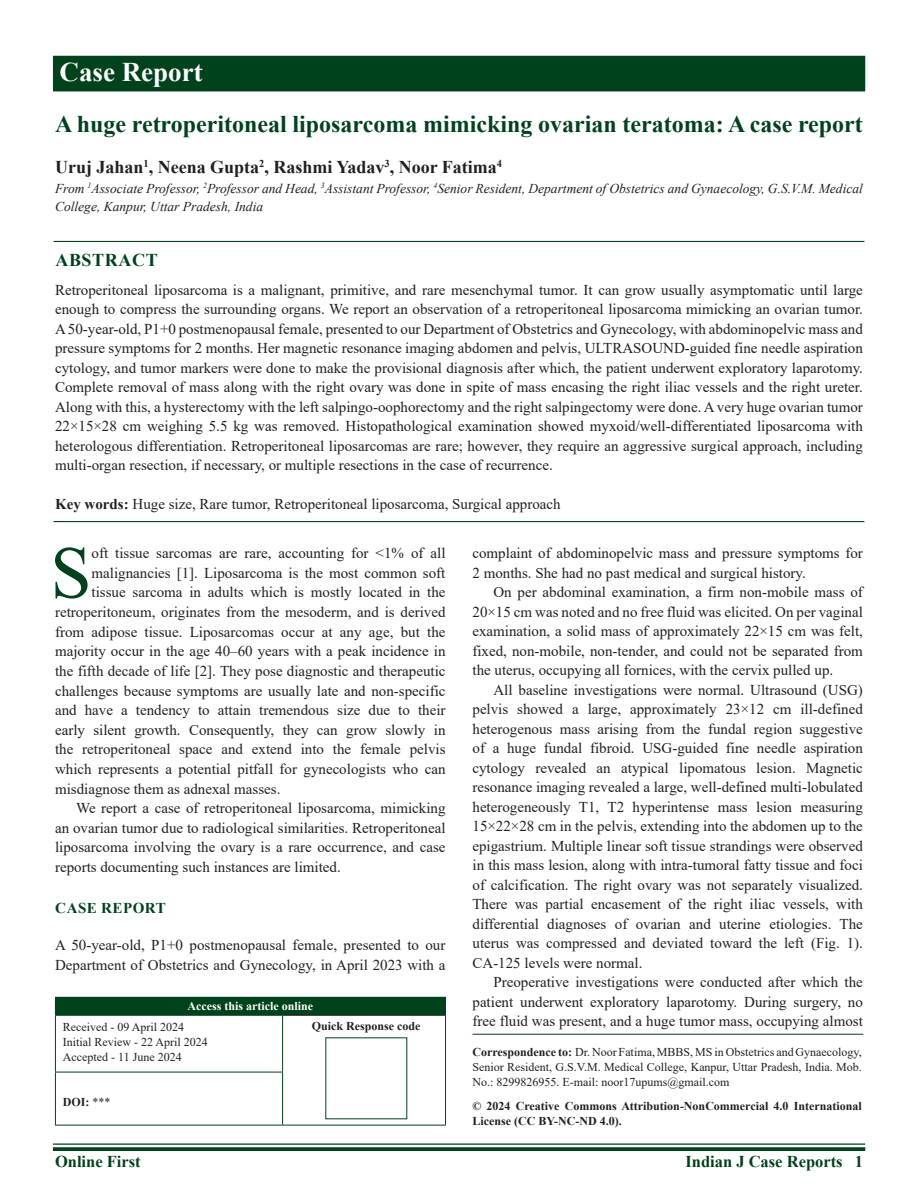
<style>
.page{position:relative;width:918px;height:1188px;background:#fff}
.page>*{position:absolute;margin:0;border:0;box-sizing:border-box;transform-origin:0 0}
.DROP_CAP_TX{font:73.95px "Times New Roman";color:#00421c}
.AH{font:700 27px "Times New Roman";color:#fff}
.AT{font:700 24px "Times New Roman";color:#00421c}
.AU{font:700 18px "Times New Roman";color:#231f20}
.ABSH{font:700 18px "Times New Roman";letter-spacing:.035em;color:#00421c}
.RF{font:700 16.5px "Times New Roman";color:#00421c}
.TX{font:15px/19.5px "Times New Roman";color:#231f20;text-align:justify}
.ABS{font:15px/19.5px "Times New Roman";color:#231f20;text-align:justify}
.DROP_CAP_TX-2{font:15px "Times New Roman";color:#231f20}
.TXFL{font:15px/19.6px "Times New Roman";color:#231f20}
.KWD{font:15px "Times New Roman";color:#231f20}
.t1{font:700 15px "Times New Roman";letter-spacing:.035em;color:#00421c}
.AFF{font:italic 13.5px/18px "Times New Roman";color:#231f20}
.ADD{font:12px/15px "Times New Roman";color:#231f20;text-align:justify}
.CR{font:700 12px/15px "Times New Roman";color:#231f20}
.HIS{font:12px/15px "Times New Roman";color:#231f20}
.AAO{font:700 12px "Times New Roman";color:#fff}
.QR{font:700 12px "Times New Roman";color:#231f20}
.DOI{font:700 12px "Times New Roman";color:#231f20}
.s1{font-weight:700}
.s2{font-weight:400}
</style>
<div class="page">
<hr style="left:53px;top:1143px;width:812px;height:2px;background:#00421c">
<svg style="left:53px;top:1147px;width:812px;height:4px;background:#0f4d29"></svg>
<div style="left:53px;top:56px;width:812px;height:35px;background:#00421c"></div>
<hr style="left:54px;top:241px;width:810px;height:1px;background:#00421c">
<hr style="left:54px;top:521px;width:810px;height:1px;background:#00421c">
<div style="left:55px;top:997px;width:391px;height:18px;background:#00421c"></div>
<hr style="left:283px;top:1015px;width:162px;height:1px;background:#231f20">
<hr style="left:55px;top:1016px;width:1px;height:56px;background:#00421c">
<hr style="left:55px;top:1015px;width:228px;height:1px;background:#00421c">
<hr style="left:282px;top:1016px;width:1px;height:56px;background:#00421c">
<hr style="left:445px;top:1015px;width:1px;height:57px;background:#00421c">
<hr style="left:445px;top:1072px;width:1px;height:53px;background:#00421c">
<hr style="left:55px;top:1072px;width:1px;height:53px;background:#00421c">
<hr style="left:55px;top:1072px;width:228px;height:1px;background:#00421c">
<hr style="left:55px;top:1125px;width:228px;height:1px;background:#00421c">
<hr style="left:282px;top:1072px;width:1px;height:53px;background:#00421c">
<hr style="left:283px;top:1125px;width:163px;height:1px;background:#00421c">
<hr style="left:472px;top:1034px;width:391px;height:1px;background:#00421c">
<p class="AH" style="left:60px;top:52px;width:145px">Case Report</p>
<p class="AT" style="left:55px;top:106px;width:809px">A huge retroperitoneal liposarcoma mimicking ovarian teratoma: A case report</p>
<p class="AU" style="left:55px;top:154px;width:449px">Uruj Jahan<sup>1</sup>, Neena Gupta<sup>2</sup>, Rashmi Yadav<sup>3</sup>, Noor Fatima<sup>4</sup></p>
<p class="AFF" style="left:55px;top:179px;width:809px">From <sup>1</sup>Associate Professor, <sup>2</sup>Professor and Head, <sup>3</sup>Assistant Professor, <sup>4</sup>Senior Resident, Department of Obstetrics and Gynaecology, G.S.V.M. Medical<br>College, Kanpur, Uttar Pradesh, India</p>
<p class="ABSH" style="left:55px;top:247px;width:104px">ABSTRACT</p>
<p class="ABS" style="left:55px;top:279px;width:809px">Retroperitoneal liposarcoma is a malignant, primitive, and rare mesenchymal tumor. It can grow usually asymptomatic until large enough to compress the surrounding organs. We report an observation of a retroperitoneal liposarcoma mimicking an ovarian tumor.<br>A50-year-old, P1+0 postmenopausal female, presented to our Department of Obstetrics and Gynecology, with abdominopelvic mass and pressure symptoms for 2 months. Her magnetic resonance imaging abdomen and pelvis, ULTRASOUND-guided fine needle aspiration cytology, and tumor markers were done to make the provisional diagnosis after which, the patient underwent exploratory laparotomy.<br>Complete removal of mass along with the right ovary was done in spite of mass encasing the right iliac vessels and the right ureter.<br>Along with this, a hysterectomy with the left salpingo-oophorectomy and the right salpingectomy were done. A very huge ovarian tumor 22×15×28 cm weighing 5.5 kg was removed. Histopathological examination showed myxoid/well-differentiated liposarcoma with heterologous differentiation. Retroperitoneal liposarcomas are rare; however, they require an aggressive surgical approach, including multi-organ resection, if necessary, or multiple resections in the case of recurrence.</p>
<p class="KWD" style="left:55px;top:493px;width:507px"><span class="s1">Key words:</span> Huge size, Rare tumor, Retroperitoneal liposarcoma, Surgical approach</p>
<p class="DROP_CAP_TX" style="left:50px;top:521px;width:43px">S</p>
<p class="DROP_CAP_TX-2" style="left:92px;top:543px;width:355px">oft tissue sarcomas are rare, accounting for &lt;1% of all</p>
<p class="DROP_CAP_TX-2" style="left:92px;top:562px;width:355px">malignancies [1]. Liposarcoma is the most common soft</p>
<p class="DROP_CAP_TX-2" style="left:92px;top:582px;width:355px">tissue sarcoma in adults which is mostly located in the</p>
<p class="DROP_CAP_TX-2" style="left:55px;top:601px;width:392px">retroperitoneum, originates from the mesoderm, and is derived</p>
<p class="DROP_CAP_TX-2" style="left:55px;top:621px;width:392px">from adipose tissue. Liposarcomas occur at any age, but the</p>
<p class="DROP_CAP_TX-2" style="left:55px;top:641px;width:392px">majority occur in the age 40–60 years with a peak incidence in</p>
<p class="DROP_CAP_TX-2" style="left:55px;top:660px;width:392px">the fifth decade of life [2]. They pose diagnostic and therapeutic</p>
<p class="DROP_CAP_TX-2" style="left:55px;top:680px;width:392px">challenges because symptoms are usually late and non-specific</p>
<p class="DROP_CAP_TX-2" style="left:55px;top:700px;width:392px">and have a tendency to attain tremendous size due to their</p>
<p class="DROP_CAP_TX-2" style="left:55px;top:719px;width:392px">early silent growth. Consequently, they can grow slowly in</p>
<p class="DROP_CAP_TX-2" style="left:55px;top:739px;width:392px">the retroperitoneal space and extend into the female pelvis</p>
<p class="DROP_CAP_TX-2" style="left:55px;top:758px;width:392px">which represents a potential pitfall for gynecologists who can</p>
<p class="DROP_CAP_TX-2" style="left:55px;top:778px;width:227px">misdiagnose them as adnexal masses.</p>
<p class="TX" style="left:55px;top:798px;width:392px;text-indent:21px">We report a case of retroperitoneal liposarcoma, mimicking an ovarian tumor due to radiological similarities. Retroperitoneal liposarcoma involving the ovary is a rare occurrence, and case reports documenting such instances are limited.</p>
<h1 class="t1" style="left:55px;top:897px;width:112px">CASE REPORT</h1>
<p class="TXFL" style="left:55px;top:935px;width:392px">A 50-year-old, P1+0 postmenopausal female, presented to our<br>Department of Obstetrics and Gynecology, in April 2023 with a</p>
<p class="AAO" style="left:188px;top:998px;width:127px">Access this article online</p>
<p class="HIS" style="left:63px;top:1019px;width:146px">Received - 09 April 2024<br>Initial Review - 22 April 2024<br>Accepted - 11 June 2024</p>
<p class="QR" style="left:312px;top:1017px;width:110px">Quick Response code</p>
<p class="DOI" style="left:63px;top:1094px;width:49px">DOI: <span class="s2">***</span></p>
<p class="TXFL" style="left:472px;top:543px;width:392px">complaint of abdominopelvic mass and pressure symptoms for<br>2 months. She had no past medical and surgical history.</p>
<p class="TX" style="left:472px;top:582px;width:392px;text-indent:21px">On per abdominal examination, a firm non-mobile mass of 20×15 cm was noted and no free fluid was elicited. On per vaginal examination, a solid mass of approximately 22×15 cm was felt, fixed, non-mobile, non-tender, and could not be separated from the uterus, occupying all fornices, with the cervix pulled up.</p>
<p class="TX" style="left:472px;top:680px;width:392px;text-indent:21px">All baseline investigations were normal. Ultrasound (USG) pelvis showed a large, approximately 23×12 cm ill-defined heterogenous mass arising from the fundal region suggestive of a huge fundal fibroid. USG-guided fine needle aspiration cytology revealed an atypical lipomatous lesion. Magnetic resonance imaging revealed a large, well-defined multi-lobulated heterogeneously T1, T2 hyperintense mass lesion measuring 15×22×28 cm in the pelvis, extending into the abdomen up to the epigastrium. Multiple linear soft tissue strandings were observed in this mass lesion, along with intra-tumoral fatty tissue and foci of calcification. The right ovary was not separately visualized.<br>There was partial encasement of the right iliac vessels, with differential diagnoses of ovarian and uterine etiologies. The uterus was compressed and deviated toward the left (Fig. 1).<br>CA-125 levels were normal.</p>
<p class="TX" style="left:472px;top:972px;width:392px;text-indent:21px">Preoperative investigations were conducted after which the patient underwent exploratory laparotomy. During surgery, no free fluid was present, and a huge tumor mass, occupying almost</p>
<p class="ADD" style="left:472px;top:1044px;width:391px"><span class="s1">Correspondence to:</span> Dr. Noor Fatima, MBBS, MS in Obstetrics and Gynaecology, Senior Resident, G.S.V.M. Medical College, Kanpur, Uttar Pradesh, India. Mob.<br>No.: 8299826955. E-mail: noor17upums@gmail.com</p>
<p class="CR" style="left:472px;top:1099px;width:391px">© 2024 Creative Commons Attribution-NonCommercial 4.0 International<br>License (CC BY-NC-ND 4.0).</p>
<p class="RF" style="left:55px;top:1150px;width:87px">Online First</p>
<p class="RF" style="left:685px;top:1150px;width:179px">Indian J Case Reports 1</p>
</div>
